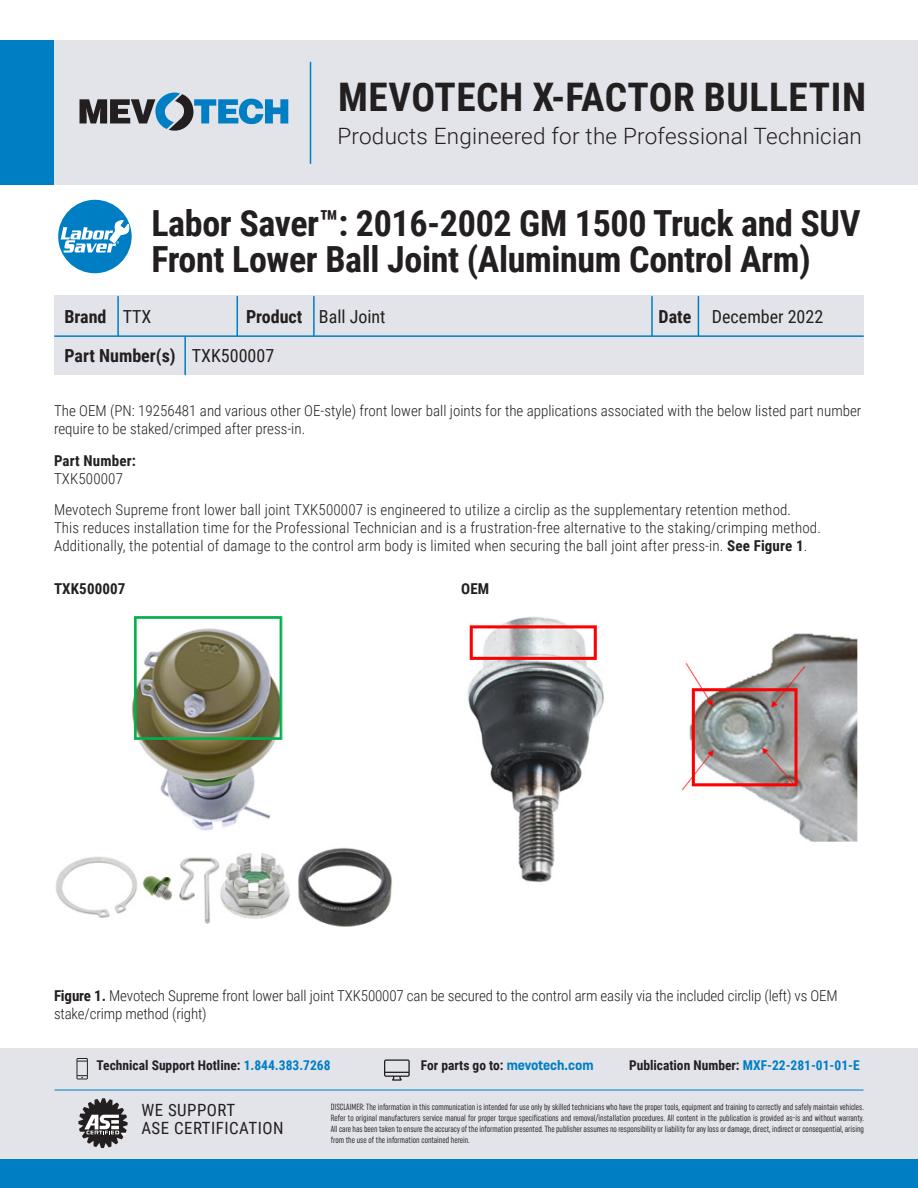
<style>
.page{position:relative;width:918px;height:1188px;background:#fff}
.page>*{position:absolute;margin:0;border:0;box-sizing:border-box;transform-origin:0 0}
.t1{font:700 39.3px "Roboto Condensed";letter-spacing:.015em;color:#231f20}
.t2{font:700 36px/36px "Roboto Condensed";letter-spacing:-.01em;color:#231f20}
.t3{font:300 22.5px "Roboto";letter-spacing:.01em;color:#231f20}
.t4{font:18px "Roboto Condensed";color:#231f20}
.t5{font:700 18px "Roboto Condensed";color:#231f20}
.t6{font:16.8px "Roboto Condensed";letter-spacing:.03em;color:#231f20}
.Basic_Body{font:300 15px/18px "Roboto Condensed";letter-spacing:.005em;color:#231f20}
.Basic_Body-2{font:700 15px/18px "Roboto Condensed";letter-spacing:.01em;color:#231f20}
.t7{font:700 13.5px "Roboto Condensed";color:#231f20}
.t8{font:extra-condensed 9px/10.8px "Uniform";color:#231f20;text-align:justify}
.s1{font-weight:400}
.s2{font-weight:700}
.s3{font-weight:300}
.s4{color:#007ec4}
.s5{font-family:"Uniform Condensed";font-size:14.25px;color:#007ec4}
</style>
<div class="page">
<div style="left:54px;top:296px;width:810px;height:79px;background:#e2e4e9"></div>
<hr style="left:237px;top:297px;width:1px;height:39px;background:#007ec4">
<hr style="left:651px;top:297px;width:2px;height:39px;background:#007ec4">
<hr style="left:313px;top:297px;width:2px;height:39px;background:#007ec4">
<hr style="left:698px;top:297px;width:1px;height:39px;background:#007ec4">
<hr style="left:117px;top:297px;width:2px;height:39px;background:#007ec4">
<hr style="left:55px;top:335px;width:808px;height:2px;background:#007ec4">
<hr style="left:184px;top:337px;width:2px;height:38px;background:#007ec4">
<div style="left:44px;top:40px;width:874px;height:145px;background:#e2e4e9"></div>
<div style="left:0;top:40px;width:54px;height:145px;background:#007ec4"></div>
<hr style="left:310px;top:62px;width:1px;height:101px;background:#007ec4">
<svg style="left:80px;top:93px;width:208px;height:38px"></svg>
<div style="left:0;top:1049px;width:918px;height:139px;background:#e2e4e9"></div>
<div style="left:0;top:1160px;width:918px;height:28px;background:#007ec4"></div>
<svg style="left:78px;top:1098px;width:50px;height:50px"></svg>
<svg style="left:76px;top:1058px;width:12px;height:21px"></svg>
<svg style="left:384px;top:1059px;width:26px;height:22px"></svg>
<hr style="left:55px;top:1090px;width:808px;height:1px;background:#007ec4">
<div style="left:58px;top:200px;width:74px;height:73px;background:#007ec4;border-radius:50%"></div>
<svg style="left:60px;top:220px;width:70px;height:33px"></svg>
<img style="left:55px;top:616px;width:338px;height:311px">
<img style="left:467px;top:617px;width:391px;height:266px">
<p class="t1" style="left:338px;top:70px;width:529px">MEVOTECH X-FACTOR BULLETIN</p>
<p class="t3" style="left:338px;top:120px;width:526px">Products Engineered for the Professional Technician</p>
<p class="t2" style="left:151px;top:204px;width:711px">Labor Saver™: 2016-2002 GM 1500 Truck and SUV<br>Front Lower Ball Joint (Aluminum Control Arm)</p>
<p class="t5" style="left:64px;top:304px;width:88px">Brand <span class="s1">TTX</span></p>
<p class="t4" style="left:246px;top:304px;width:141px"><span class="s2">Product</span> Ball Joint</p>
<p class="t4" style="left:658px;top:304px;width:166px"><span class="s2">Date</span> December 2022</p>
<p class="t5" style="left:64px;top:343px;width:211px">Part Number(s) <span class="s1">TXK500007</span></p>
<p class="Basic_Body" style="left:54px;top:401px;width:809px">The OEM (PN: 19256481 and various other OE-style) front lower ball joints for the applications associated with the below listed part number require to be staked/crimped after press-in.</p>
<p class="Basic_Body-2" style="left:54px;top:451px;width:83px">Part Number:<br><span class="s3">TXK500007</span></p>
<p class="Basic_Body" style="left:54px;top:500px;width:768px">Mevotech Supreme front lower ball joint TXK500007 is engineered to utilize a circlip as the supplementary retention method.<br>This reduces installation time for the Professional Technician and is a frustration-free alternative to the staking/crimping method.<br>Additionally, the potential of damage to the control arm body is limited when securing the ball joint after press-in. <span class="s2">See Figure 1</span>.</p>
<p class="Basic_Body-2" style="left:54px;top:580px;width:73px">TXK500007</p>
<p class="Basic_Body-2" style="left:461px;top:580px;width:30px">OEM</p>
<p class="Basic_Body" style="left:54px;top:986px;width:785px"><span class="s2">Figure 1.</span> Mevotech Supreme front lower ball joint TXK500007 can be secured to the control arm easily via the included circlip (left) vs OEM stake/crimp method (right)</p>
<p class="t7" style="left:97px;top:1055px;width:236px">Technical Support Hotline: <span class="s4">1.844.383.7268</span></p>
<p class="t7" style="left:421px;top:1055px;width:174px">For parts go to: <span class="s5">mevotech.com</span></p>
<p class="t7" style="left:629px;top:1055px;width:232px">Publication Number: <span class="s4">MXF-22-281-01-01-E</span></p>
<p class="t6" style="left:141px;top:1098px;width:95px">WE SUPPORT</p>
<p class="t6" style="left:141px;top:1116px;width:144px">ASE CERTIFICATION</p>
<p class="t8" style="left:331px;top:1102px;width:535px">DISCLAIMER: The information in this communication is intended for use only by skilled technicians who have the proper tools, equipment and training to correctly and safely maintain vehicles.<br>Refer to original manufacturers service manual for proper torque specifications and removal/installation procedures. All content in the publication is provided as-is and without warranty.<br>All care has been taken to ensure the accuracy of the information presented. The publisher assumes no responsibility or liability for any loss or damage, direct, indirect or consequential, arising from the use of the information contained herein.</p>
</div>
